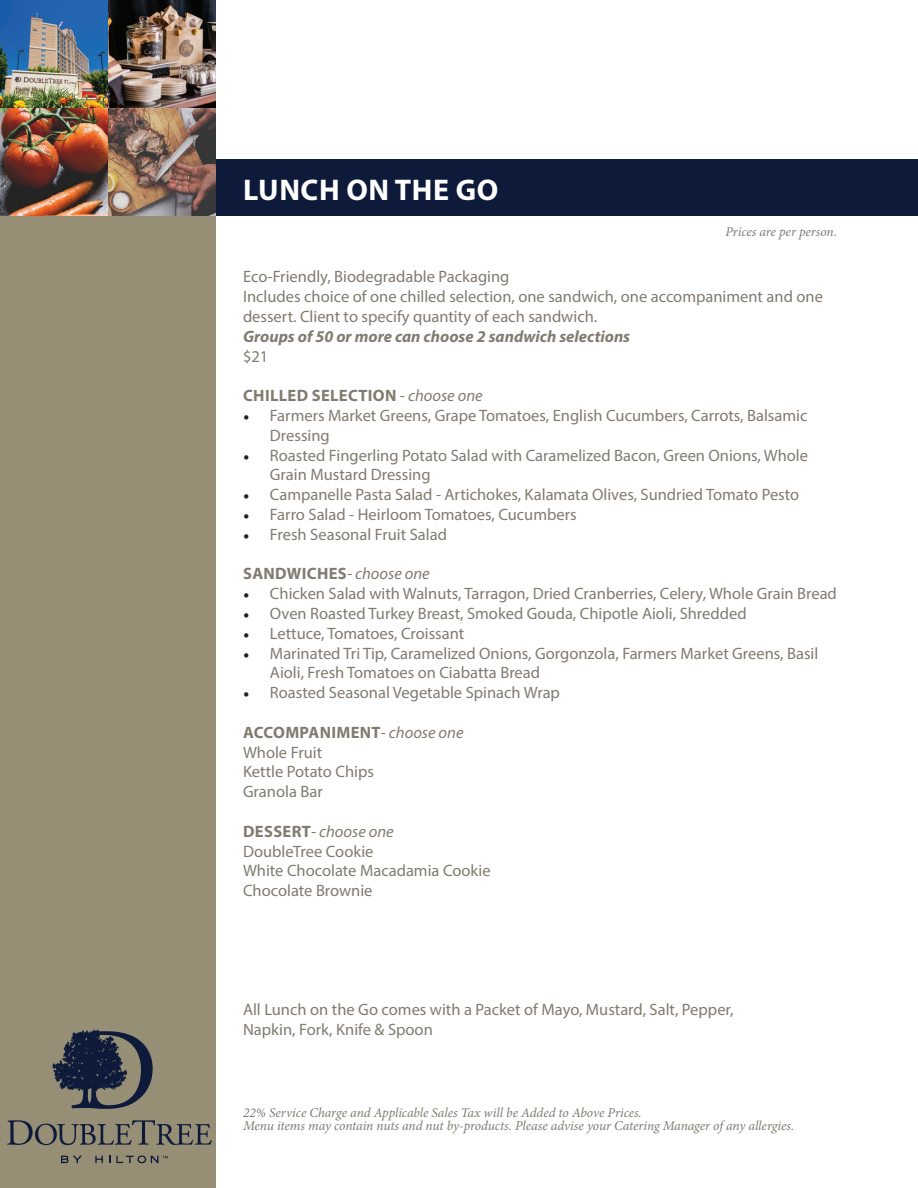
<style>
.page{position:relative;width:918px;height:1188px;background:#fff}
.page>*{position:absolute;margin:0;border:0;box-sizing:border-box;transform-origin:0 0}
.t1{font:700 30px "Myriad Pro";letter-spacing:.02em;color:#fff}
.t2{font:16.5px/19.8px "Myriad Pro";color:#817b70}
.t3{font:700 16.5px "Myriad Pro";letter-spacing:.02em;color:#817b70}
.t4{font:italic 700 16.5px "Myriad Pro";color:#817b70}
.t5{font:italic 13.5px/13.5px "Minion Pro";letter-spacing:-.005em;color:#817b70}
.s1{font-weight:400;font-style:italic}
.s2{font-family:"Minion Pro";color:#231f20}
.s3{font-weight:700}
.s4{font-style:italic}
</style>
<div class="page">
<div style="left:0;top:160px;width:918px;height:56px;background:#0e1a3a"></div>
<div style="left:0;top:0;width:216px;height:1188px;background:#968f76"></div>
<img style="left:0;top:0;width:216px;height:216px">
<svg style="left:52px;top:1030px;width:101px;height:79px"></svg>
<svg style="left:7px;top:1120px;width:205px;height:25px"></svg>
<svg style="left:95px;top:1156px;width:8px;height:7px"></svg>
<svg style="left:61px;top:1156px;width:21px;height:7px"></svg>
<svg style="left:116px;top:1155px;width:52px;height:8px"></svg>
<h1 class="t1" style="left:243px;top:171px;width:256px">LUNCH ON THE GO</h1>
<p class="t5" style="left:725px;top:224px;width:113px">Prices are per person.</p>
<p class="t2" style="left:243px;top:267px;width:581px">Eco-Friendly, Biodegradable Packaging<br>Includes choice of one chilled selection, one sandwich, one accompaniment and one dessert. Client to specify quantity of each sandwich.</p>
<p class="t4" style="left:243px;top:325px;width:389px">Groups of 50 or more can choose 2 sandwich selections</p>
<p class="t2" style="left:243px;top:346px;width:27px">$21</p>
<p class="t3" style="left:243px;top:385px;width:241px">CHILLED SELECTION <span class="s1">- choose one</span></p>
<p class="t2" style="left:270px;top:405px;width:539px;text-indent:-27px"><span class="s2">•</span> Farmers Market Greens, Grape Tomatoes, English Cucumbers, Carrots, Balsamic<br>Dressing</p>
<p class="t2" style="left:270px;top:445px;width:540px;text-indent:-27px"><span class="s2">•</span> Roasted Fingerling Potato Salad with Caramelized Bacon, Green Onions, Whole<br>Grain Mustard Dressing</p>
<p class="t2" style="left:243px;top:484px;width:558px"><span class="s2">•</span> Campanelle Pasta Salad - Artichokes, Kalamata Olives, Sundried Tomato Pesto</p>
<p class="t2" style="left:243px;top:504px;width:335px"><span class="s2">•</span> Farro Salad - Heirloom Tomatoes, Cucumbers</p>
<p class="t2" style="left:243px;top:524px;width:206px"><span class="s2">•</span> Fresh Seasonal Fruit Salad</p>
<p class="t3" style="left:243px;top:563px;width:188px">SANDWICHES<span class="s1">- choose one</span></p>
<p class="t2" style="left:243px;top:583px;width:595px"><span class="s2">•</span> Chicken Salad with Walnuts, Tarragon, Dried Cranberries, Celery, Whole Grain Bread</p>
<p class="t2" style="left:243px;top:603px;width:505px"><span class="s2">•</span> Oven Roasted Turkey Breast, Smoked Gouda, Chipotle Aioli, Shredded</p>
<p class="t2" style="left:243px;top:623px;width:223px"><span class="s2">•</span> Lettuce, Tomatoes, Croissant</p>
<p class="t2" style="left:270px;top:643px;width:550px;text-indent:-27px"><span class="s2">•</span> Marinated Tri Tip, Caramelized Onions, Gorgonzola, Farmers Market Greens, Basil<br>Aioli, Fresh Tomatoes on Ciabatta Bread</p>
<p class="t2" style="left:243px;top:682px;width:319px"><span class="s2">•</span> Roasted Seasonal Vegetable Spinach Wrap</p>
<p class="t2" style="left:243px;top:722px;width:222px"><span class="s3">ACCOMPANIMENT</span><span class="s4">- choose one<br></span>Whole Fruit<br>Kettle Potato Chips<br>Granola Bar</p>
<p class="t2" style="left:243px;top:821px;width:249px"><span class="s3">DESSERT</span><span class="s4">- choose one<br></span>DoubleTree Cookie<br>White Chocolate Macadamia Cookie<br>Chocolate Brownie</p>
<p class="t2" style="left:243px;top:999px;width:492px">All Lunch on the Go comes with a Packet of Mayo, Mustard, Salt, Pepper,<br>Napkin, Fork, Knife &amp; Spoon</p>
<p class="t5" style="left:243px;top:1106px;width:553px">22% Service Charge and Applicable Sales Tax will be Added to Above Prices.<br>Menu items may contain nuts and nut by-products. Please advise your Catering Manager of any allergies.</p>
</div>
